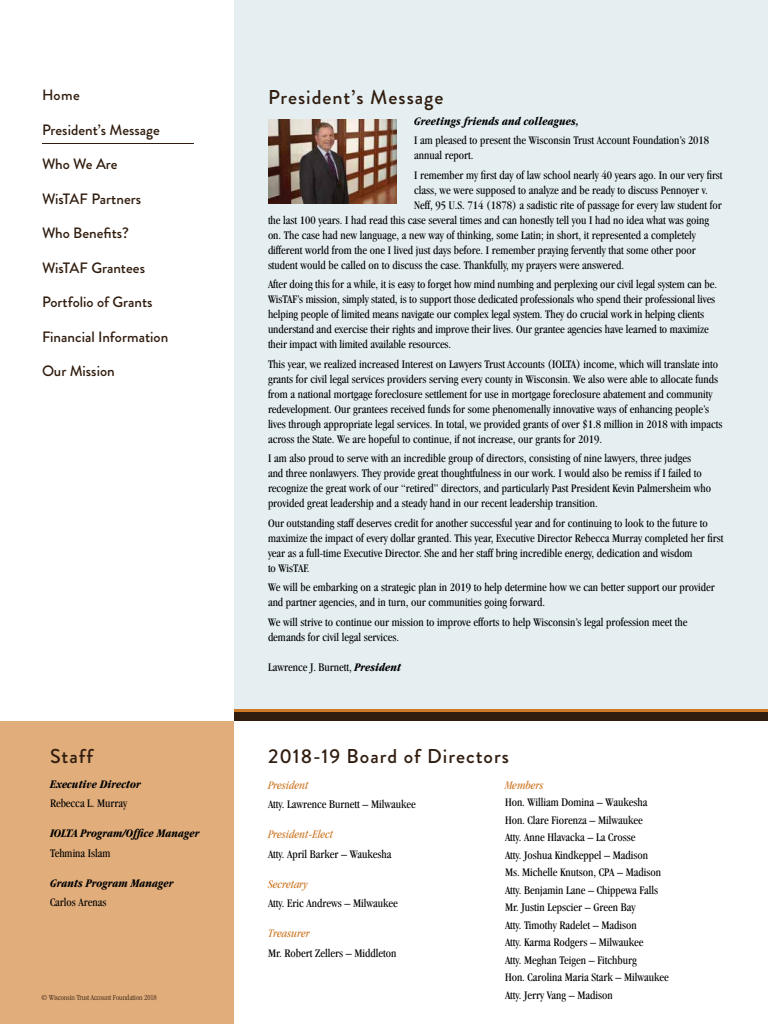
<style>
.page{position:relative;width:768px;height:1024px;background:#fff}
.page>*{position:absolute;margin:0;border:0;box-sizing:border-box;transform-origin:0 0}
.t1{font:500 20px "Brandon Grotesque";letter-spacing:.05em;color:#311d0f}
.t2{font:500 15px "Brandon Grotesque";color:#311d0f}
.t3{font:condensed 12px/15px "Garamond";color:#000}
.t4{font:italic 700 condensed 12px "Garamond";color:#000}
.t5{font:italic condensed 12px "Garamond";color:#ce7a29}
.t6{font:300 condensed 8px "Garamond";color:#311d0f}
.s1{font-weight:700;font-style:italic}
</style>
<div class="page">
<hr style="left:42px;top:143px;width:152px;height:1px;background:#311d0f">
<div style="left:234px;top:0;width:534px;height:715px;background:#e5eff2"></div>
<svg style="left:234px;top:709px;width:534px;height:4px;fill:#ce7a29"></svg>
<div style="left:234px;top:713px;width:534px;height:8px;background:#311d0f"></div>
<img style="left:268px;top:119px;width:128px;height:84px">
<div style="left:0;top:721px;width:234px;height:303px;background:#e1ad7b"></div>
<p class="t2" style="left:42px;top:85px;width:39px">Home</p>
<p class="t2" style="left:42px;top:119px;width:119px">President’s Message</p>
<p class="t2" style="left:42px;top:154px;width:77px">Who We Are</p>
<p class="t2" style="left:42px;top:188px;width:101px">WisTAF Partners</p>
<p class="t2" style="left:42px;top:223px;width:88px">Who Benefits?</p>
<p class="t2" style="left:42px;top:257px;width:105px">WisTAF Grantees</p>
<p class="t2" style="left:42px;top:292px;width:112px">Portfolio of Grants</p>
<p class="t2" style="left:42px;top:326px;width:128px">Financial Information</p>
<p class="t2" style="left:42px;top:361px;width:74px">Our Mission</p>
<h1 class="t1" style="left:50px;top:742px;width:45px">Staff</h1>
<p class="t4" style="left:50px;top:777px;width:92px">Executive Director</p>
<p class="t3" style="left:50px;top:796px;width:79px">Rebecca L. Murray</p>
<p class="t4" style="left:50px;top:827px;width:151px">IOLTA Program/Office Manager</p>
<p class="t3" style="left:50px;top:845px;width:62px">Tehmina Islam</p>
<p class="t4" style="left:50px;top:876px;width:125px">Grants Program Manager</p>
<p class="t3" style="left:50px;top:895px;width:58px">Carlos Arenas</p>
<p class="t6" style="left:41px;top:993px;width:117px">© Wisconsin Trust Account Foundation 2018</p>
<h1 class="t1" style="left:268px;top:83px;width:177px">President’s Message</h1>
<p class="t4" style="left:414px;top:114px;width:166px">Greetings friends and colleagues,</p>
<p class="t3" style="left:414px;top:133px;width:297px">I am pleased to present the Wisconsin Trust Account Foundation’s 2018 annual report.</p>
<p class="t3" style="left:414px;top:168px;width:310px">I remember my first day of law school nearly 40 years ago. In our very first</p>
<p class="t3" style="left:414px;top:183px;width:295px">class, we were supposed to analyze and be ready to discuss Pennoyer v.</p>
<p class="t3" style="left:414px;top:198px;width:309px">Neff, 95 U.S. 714 (1878) a sadistic rite of passage for every law student for</p>
<p class="t3" style="left:268px;top:213px;width:443px">the last 100 years. I had read this case several times and can honestly tell you I had no idea what was going</p>
<p class="t3" style="left:268px;top:228px;width:429px">on. The case had new language, a new way of thinking, some Latin; in short, it represented a completely</p>
<p class="t3" style="left:268px;top:243px;width:429px">different world from the one I lived just days before. I remember praying fervently that some other poor</p>
<p class="t3" style="left:268px;top:258px;width:358px">student would be called on to discuss the case. Thankfully, my prayers were answered.</p>
<p class="t3" style="left:268px;top:277px;width:451px">After doing this for a while, it is easy to forget how mind numbing and perplexing our civil legal system can be.<br>WisTAF’s mission, simply stated, is to support those dedicated professionals who spend their professional lives helping people of limited means navigate our complex legal system. They do crucial work in helping clients understand and exercise their rights and improve their lives. Our grantee agencies have learned to maximize their impact with limited available resources.</p>
<p class="t3" style="left:268px;top:357px;width:456px">This year, we realized increased Interest on Lawyers Trust Accounts (IOLTA) income, which will translate into grants for civil legal services providers serving every county in Wisconsin. We also were able to allocate funds from a national mortgage foreclosure settlement for use in mortgage foreclosure abatement and community redevelopment. Our grantees received funds for some phenomenally innovative ways of enhancing people’s lives through appropriate legal services. In total, we provided grants of over $1.8 million in 2018 with impacts across the State. We are hopeful to continue, if not increase, our grants for 2019.</p>
<p class="t3" style="left:268px;top:451px;width:445px">I am also proud to serve with an incredible group of directors, consisting of nine lawyers, three judges<br>and three nonlawyers. They provide great thoughtfulness in our work. I would also be remiss if I failed to recognize the great work of our “retired” directors, and particularly Past President Kevin Palmersheim who provided great leadership and a steady hand in our recent leadership transition.</p>
<p class="t3" style="left:268px;top:516px;width:457px">Our outstanding staff deserves credit for another successful year and for continuing to look to the future to maximize the impact of every dollar granted. This year, Executive Director Rebecca Murray completed her first year as a full-time Executive Director. She and her staff bring incredible energy, dedication and wisdom<br>to WisTAF.</p>
<p class="t3" style="left:268px;top:580px;width:448px">We will be embarking on a strategic plan in 2019 to help determine how we can better support our provider and partner agencies, and in turn, our communities going forward.</p>
<p class="t3" style="left:268px;top:615px;width:421px">We will strive to continue our mission to improve efforts to help Wisconsin’s legal profession meet the demands for civil legal services.</p>
<p class="t3" style="left:268px;top:660px;width:135px">Lawrence J. Burnett, <span class="s1">President</span></p>
<h1 class="t1" style="left:268px;top:742px;width:242px">2018-19 Board of Directors</h1>
<p class="t5" style="left:268px;top:778px;width:42px">President</p>
<p class="t3" style="left:268px;top:797px;width:149px">Atty. Lawrence Burnett – Milwaukee</p>
<p class="t5" style="left:268px;top:828px;width:67px">President-Elect</p>
<p class="t3" style="left:268px;top:846px;width:125px">Atty. April Barker – Waukesha</p>
<p class="t5" style="left:268px;top:877px;width:41px">Secretary</p>
<p class="t3" style="left:268px;top:896px;width:131px">Atty. Eric Andrews – Milwaukee</p>
<p class="t5" style="left:268px;top:927px;width:43px">Treasurer</p>
<p class="t3" style="left:268px;top:945px;width:130px">Mr. Robert Zellers – Middleton</p>
<p class="t5" style="left:505px;top:778px;width:40px">Members</p>
<p class="t3" style="left:505px;top:794px;width:165px;line-height:17.5px">Hon. William Domina – Waukesha<br>Hon. Clare Fiorenza – Milwaukee<br>Atty. Anne Hlavacka – La Crosse<br>Atty. Joshua Kindkeppel – Madison<br>Ms. Michelle Knutson, CPA – Madison<br>Atty. Benjamin Lane – Chippewa Falls<br>Mr. Justin Lepscier – Green Bay<br>Atty. Timothy Radelet – Madison<br>Atty. Karma Rodgers – Milwaukee<br>Atty. Meghan Teigen – Fitchburg<br>Hon. Carolina Maria Stark – Milwaukee<br>Atty. Jerry Vang – Madison</p>
</div>
